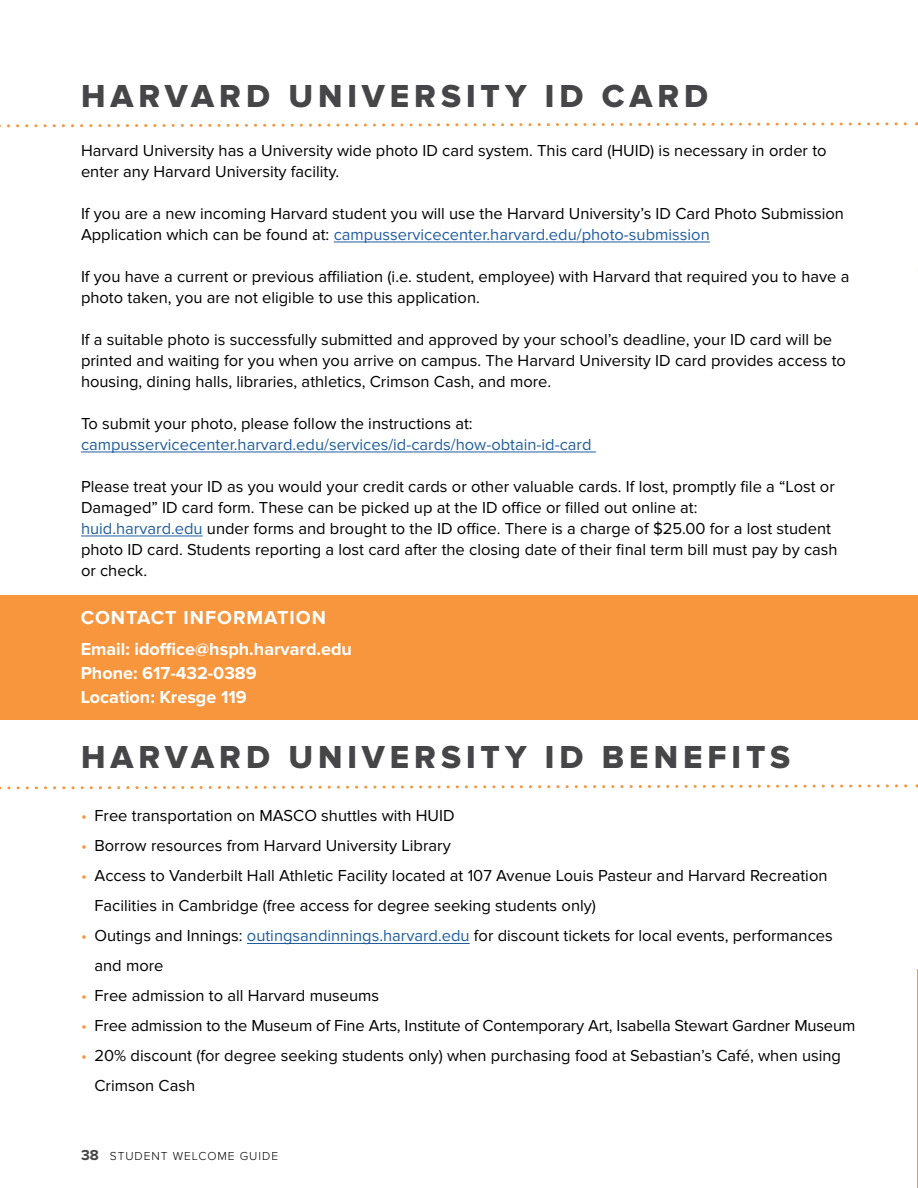
<style>
.page{position:relative;width:918px;height:1188px;background:#fff}
.page>*{position:absolute;margin:0;border:0;box-sizing:border-box;transform-origin:0 0}
.t1{font:33px "Proxima Nova Extrabld";letter-spacing:.15em;color:#464648}
.t2{font:700 19.5px "Proxima Nova";letter-spacing:.05em;color:#fff}
.t3{font:700 18px/24px "Proxima Nova";color:#fff}
.t4{font:16.5px/21px "Proxima Nova";color:#000}
.t5{font:16.5px "Proxima Nova";color:#215e9e}
.t6{font:300 12px "Proxima Nova";letter-spacing:.08em;color:#000}
.s1{color:#215e9e}
.s2{color:#f8963e}
.s3{font-weight:700;font-size:15px;color:#464648}
</style>
<div class="page">
<hr style="left:917px;top:969px;width:1px;height:219px;background:#f8963e">
<hr style="left:334px;top:242px;width:376px;height:1px;background:#215e9e">
<hr style="left:81px;top:452px;width:515px;height:1px;background:#215e9e">
<hr style="left:81px;top:536px;width:122px;height:1px;background:#215e9e">
<div style="left:0;top:596px;width:917px;height:124px;background:#f8963e"></div>
<div style="left:67px;top:596px;width:851px;height:121px;background:#f8963e"></div>
<hr style="left:247px;top:943px;width:223px;height:1px;background:#215e9e">
<svg style="left:0;top:122px;width:917px;height:6px"></svg>
<svg style="left:0;top:784px;width:918px;height:6px"></svg>
<h1 class="t1" style="left:81px;top:77px;width:629px">HARVARD UNIVERSITY ID CARD</h1>
<p class="t4" style="left:81px;top:140px;width:747px">Harvard University has a University wide photo ID card system. This card (HUID) is necessary in order to enter any Harvard University facility.</p>
<p class="t4" style="left:81px;top:203px;width:765px">If you are a new incoming Harvard student you will use the Harvard University’s ID Card Photo Submission<br>Application which can be found at: <span class="s1">campusservicecenter.harvard.edu/photo-submission</span></p>
<p class="t4" style="left:81px;top:266px;width:770px">If you have a current or previous affiliation (i.e. student, employee) with Harvard that required you to have a photo taken, you are not eligible to use this application.</p>
<p class="t4" style="left:81px;top:329px;width:767px">If a suitable photo is successfully submitted and approved by your school’s deadline, your ID card will be printed and waiting for you when you arrive on campus. The Harvard University ID card provides access to housing, dining halls, libraries, athletics, Crimson Cash, and more.</p>
<p class="t4" style="left:81px;top:413px;width:393px">To submit your photo, please follow the instructions at:</p>
<p class="t5" style="left:81px;top:435px;width:512px">campusservicecenter.harvard.edu/services/id-cards/how-obtain-id-card</p>
<p class="t4" style="left:81px;top:476px;width:758px">Please treat your ID as you would your credit cards or other valuable cards. If lost, promptly file a “Lost or Damaged” ID card form. These can be picked up at the ID office or filled out online at:<br><span class="s1">huid.harvard.edu</span> under forms and brought to the ID office. There is a charge of $25.00 for a lost student photo ID card. Students reporting a lost card after the closing date of their final term bill must pay by cash or check.</p>
<p class="t2" style="left:81px;top:607px;width:247px">CONTACT INFORMATION</p>
<p class="t3" style="left:81px;top:638px;width:273px">Email: idoffice@hsph.harvard.edu<br>Phone: 617-432-0389<br>Location: Kresge 119</p>
<h1 class="t1" style="left:81px;top:738px;width:711px">HARVARD UNIVERSITY ID BENEFITS</h1>
<p class="t4" style="left:81px;top:806px;width:375px"><span class="s2">•</span> Free transportation on MASCO shuttles with HUID</p>
<p class="t4" style="left:81px;top:836px;width:371px"><span class="s2">•</span> Borrow resources from Harvard University Library</p>
<p class="t4" style="left:94px;top:861px;width:735px;line-height:30px;text-indent:-13px"><span class="s2">•</span> Access to Vanderbilt Hall Athletic Facility located at 107 Avenue Louis Pasteur and Harvard Recreation<br>Facilities in Cambridge (free access for degree seeking students only)</p>
<p class="t4" style="left:94px;top:921px;width:740px;line-height:30px;text-indent:-13px"><span class="s2">•</span> Outings and Innings: <span class="s1">outingsandinnings.harvard.edu</span> for discount tickets for local events, performances and more</p>
<p class="t4" style="left:81px;top:986px;width:300px"><span class="s2">•</span> Free admission to all Harvard museums</p>
<p class="t4" style="left:81px;top:1016px;width:776px"><span class="s2">•</span> Free admission to the Museum of Fine Arts, Institute of Contemporary Art, Isabella Stewart Gardner Museum</p>
<p class="t4" style="left:94px;top:1041px;width:748px;line-height:30px;text-indent:-13px"><span class="s2">•</span> 20% discount (for degree seeking students only) when purchasing food at Sebastian’s Café, when using<br>Crimson Cash</p>
<p class="t6" style="left:81px;top:1149px;width:199px"><span class="s3">38</span> STUDENT WELCOME GUIDE</p>
</div>
